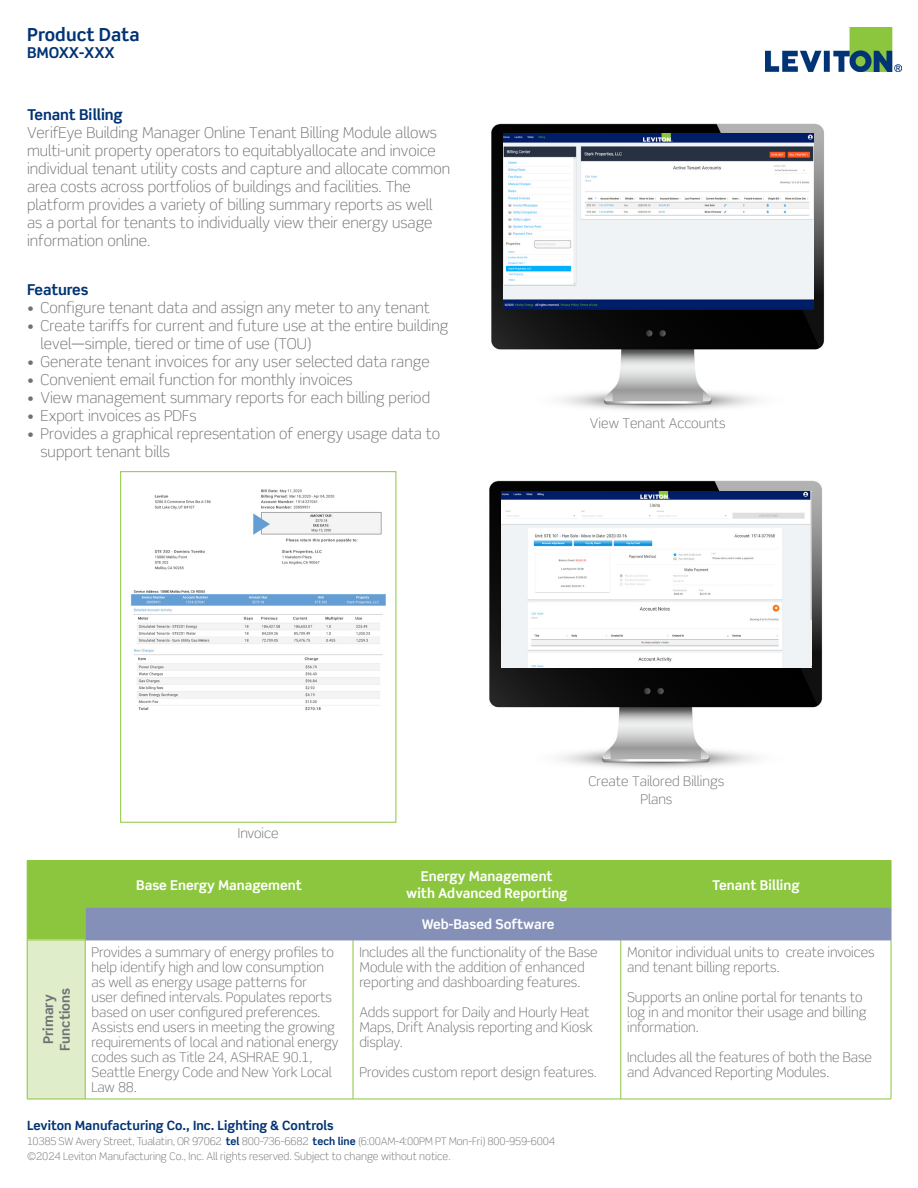
<style>
.page{position:relative;width:918px;height:1188px;background:#fff}
.page>*{position:absolute;margin:0;border:0;box-sizing:border-box;transform-origin:0 0}
.t1{font:700 18px "Scene Std";color:#013374}
.Body_Copy{font:300 15px/18px "Scene Std";color:#6f7275}
.Body_Copy-2{font:700 15px "Scene Std";letter-spacing:-.01em;color:#013374}
.Captions{font:700 15px "Scene Std";color:#013374}
.body_sentences{font:300 13.5px/15px "Scene Std";color:#6f7275}
.t2{font:700 13.5px/16.5px "Scene Std";color:#fff;text-align:center}
.t3{font:700 13.5px/16.5px "Scene Std";color:#6f7275;text-align:center}
.t4{font:700 12.75px "Scene Std";color:#013374}
.t5{font:300 10.5px "Scene Std";color:#707276}
.s1{font-weight:700;color:#013374}
</style>
<div class="page">
<img style="left:765px;top:27px;width:136px;height:44px">
<img style="left:131px;top:489px;width:255px;height:222px">
<div style="left:120px;top:471px;width:276px;height:351px;border:1px solid #8bc63e"></div>
<div style="left:28px;top:861px;width:863px;height:79px;background:#8bc63e"></div>
<div style="left:85px;top:908px;width:806px;height:32px;background:#8490b8"></div>
<div style="left:27px;top:940px;width:58px;height:159px;background:#dfedcb"></div>
<svg style="left:86px;top:941px;width:805px;height:158px"></svg>
<hr style="left:27px;top:940px;width:1px;height:159px;background:#8bc63e">
<hr style="left:891px;top:940px;width:1px;height:159px;background:#8bc63e">
<hr style="left:27px;top:1099px;width:58px;height:1px;background:#8bc63e">
<hr style="left:621px;top:1099px;width:270px;height:1px;background:#8bc63e">
<hr style="left:621px;top:860px;width:270px;height:1px;background:#8bc63e">
<hr style="left:891px;top:861px;width:1px;height:47px;background:#8bc63e">
<hr style="left:85px;top:860px;width:268px;height:1px;background:#8bc63e">
<hr style="left:85px;top:940px;width:1px;height:159px;background:#8bc63e">
<hr style="left:85px;top:1099px;width:268px;height:1px;background:#8bc63e">
<hr style="left:353px;top:860px;width:268px;height:1px;background:#8bc63e">
<hr style="left:353px;top:861px;width:1px;height:47px;background:#8bc63e">
<hr style="left:621px;top:861px;width:1px;height:47px;background:#8bc63e">
<hr style="left:353px;top:940px;width:1px;height:159px;background:#8bc63e">
<hr style="left:621px;top:940px;width:1px;height:159px;background:#8bc63e">
<hr style="left:353px;top:1099px;width:268px;height:1px;background:#8bc63e">
<hr style="left:891px;top:908px;width:1px;height:32px;background:#8490b8">
<hr style="left:85px;top:940px;width:268px;height:1px;background:#8490b8">
<hr style="left:353px;top:940px;width:268px;height:1px;background:#8490b8">
<hr style="left:621px;top:940px;width:270px;height:1px;background:#8490b8">
<hr style="left:27px;top:860px;width:58px;height:1px;background:#8bc63e">
<hr style="left:27px;top:861px;width:1px;height:47px;background:#8bc63e">
<hr style="left:85px;top:861px;width:1px;height:47px;background:#8bc63e">
<hr style="left:27px;top:908px;width:1px;height:32px;background:#8bc63e">
<hr style="left:85px;top:908px;width:1px;height:32px;background:#8bc63e">
<hr style="left:27px;top:940px;width:58px;height:1px;background:#8bc63e">
<img style="left:491px;top:123px;width:334px;height:287px">
<img style="left:503px;top:134px;width:310px;height:176px">
<img style="left:489px;top:480px;width:334px;height:288px">
<img style="left:502px;top:491px;width:310px;height:176px">
<p class="t1" style="left:27px;top:23px;width:114px">Product Data</p>
<p class="Captions" style="left:27px;top:43px;width:89px">BMOXX-XXX</p>
<p class="Body_Copy-2" style="left:27px;top:105px;width:97px">Tenant Billing</p>
<p class="Body_Copy" style="left:27px;top:123px;width:425px">VerifEye Building Manager Online Tenant Billing Module allows multi-unit property operators to equitablyallocate and invoice individual tenant utility costs and capture and allocate common area costs across portfolios of buildings and facilities. The platform provides a variety of billing summary reports as well as a portal for tenants to individually view their energy usage information online.</p>
<p class="Body_Copy-2" style="left:27px;top:280px;width:63px">Features</p>
<p class="Body_Copy" style="left:27px;top:299px;width:404px">• Configure tenant data and assign any meter to any tenant</p>
<p class="Body_Copy" style="left:40px;top:317px;width:409px;text-indent:-14px">• Create tariffs for current and future use at the entire building level—simple, tiered or time of use (TOU)</p>
<p class="Body_Copy" style="left:27px;top:353px;width:404px">• Generate tenant invoices for any user selected data range</p>
<p class="Body_Copy" style="left:27px;top:371px;width:327px">• Convenient email function for monthly invoices</p>
<p class="Body_Copy" style="left:27px;top:389px;width:405px">• View management summary reports for each billing period</p>
<p class="Body_Copy" style="left:27px;top:407px;width:171px">• Export invoices as PDFs</p>
<p class="Body_Copy" style="left:40px;top:425px;width:401px;text-indent:-14px">• Provides a graphical representation of energy usage data to support tenant bills</p>
<p class="body_sentences" style="left:238px;top:826px;width:42px">Invoice</p>
<p class="body_sentences" style="left:590px;top:416px;width:137px">View Tenant Accounts</p>
<p class="body_sentences" style="left:589px;top:772px;width:137px;line-height:18px;text-align:center">Create Tailored Billings<br>Plans</p>
<p class="t3" style="left:40px;top:1051px;width:64px;rotate:-90deg">Primary<br>Functions</p>
<p class="t2" style="left:136px;top:876px;width:167px">Base Energy Management</p>
<p class="t2" style="left:406px;top:868px;width:163px">Energy Management with Advanced Reporting</p>
<p class="t2" style="left:712px;top:876px;width:89px">Tenant Billing</p>
<p class="t2" style="left:422px;top:916px;width:134px">Web-Based Software</p>
<p class="body_sentences" style="left:92px;top:945px;width:249px">Provides a summary of energy profiles to help identify high and low consumption as well as energy usage patterns for<br>user defined intervals. Populates reports based on user configured preferences.<br>Assists end users in meeting the growing requirements of local and national energy codes such as Title 24, ASHRAE 90.1, Seattle Energy Code and New York Local Law 88.</p>
<p class="body_sentences" style="left:359px;top:945px;width:240px">Includes all the functionality of the Base<br>Module with the addition of enhanced reporting and dashboarding features.</p>
<p class="body_sentences" style="left:359px;top:1005px;width:235px">Adds support for Daily and Hourly Heat<br>Maps, Drift Analysis reporting and Kiosk display.</p>
<p class="body_sentences" style="left:359px;top:1065px;width:239px">Provides custom report design features.</p>
<p class="body_sentences" style="left:627px;top:945px;width:249px">Monitor individual units to create invoices and tenant billing reports.</p>
<p class="body_sentences" style="left:627px;top:990px;width:241px">Supports an online portal for tenants to log in and monitor their usage and billing information.</p>
<p class="body_sentences" style="left:627px;top:1050px;width:246px">Includes all the features of both the Base and Advanced Reporting Modules.</p>
<p class="t4" style="left:27px;top:1118px;width:308px">Leviton Manufacturing Co., Inc. Lighting &amp; Controls</p>
<p class="t5" style="left:27px;top:1135px;width:530px">10385 SW Avery Street, Tualatin, OR 97062 <span class="s1">tel</span> 800-736-6682 <span class="s1">tech line</span> (6:00AM-4:00PM PT Mon-Fri) 800-959-6004</p>
<p class="t5" style="left:27px;top:1150px;width:425px">©2024 Leviton Manufacturing Co., Inc. All rights reserved. Subject to change without notice.</p>
</div>
